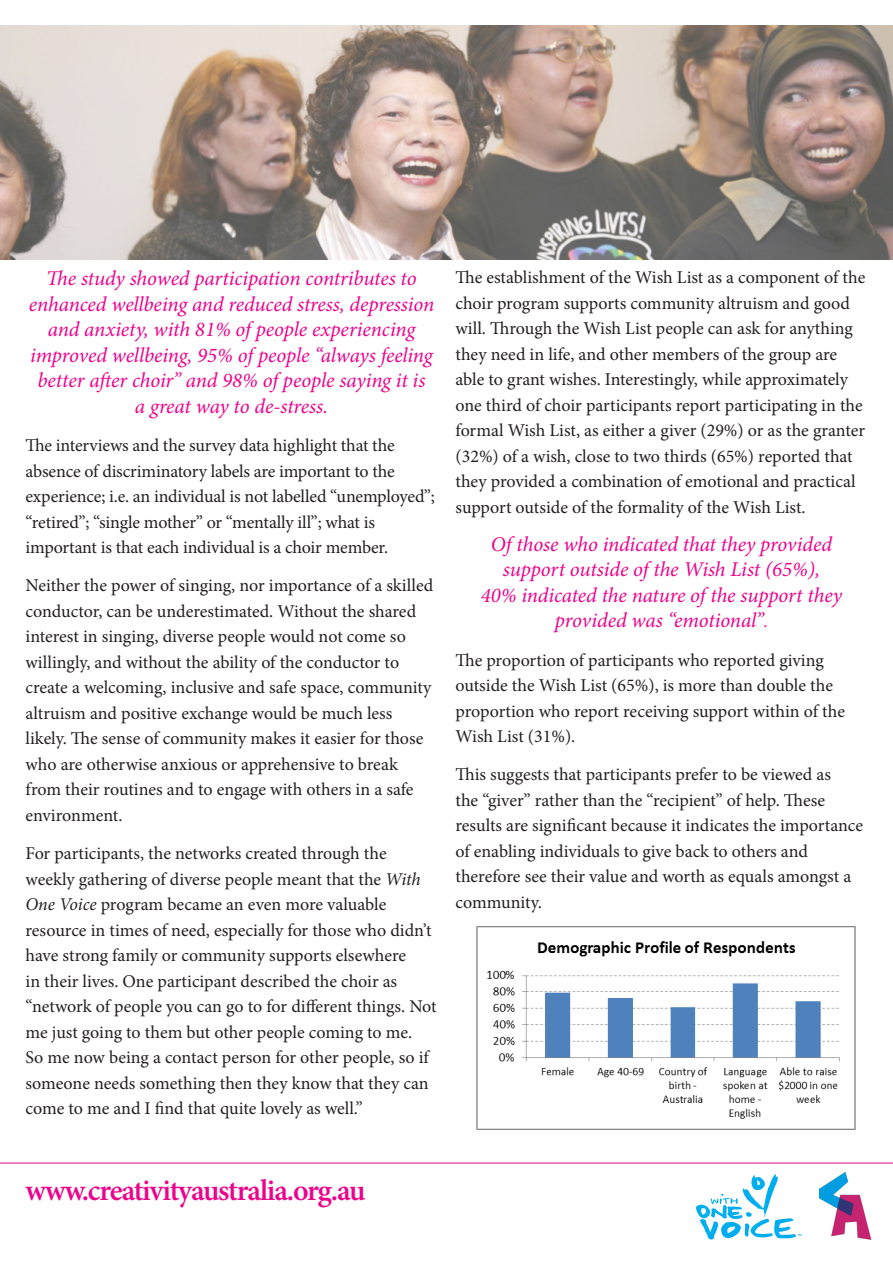
<style>
.page{position:relative;width:893px;height:1263px;background:#fff}
.page>*{position:absolute;margin:0;border:0;box-sizing:border-box;transform-origin:0 0}
.t1{font:600 30px "Minion Pro";letter-spacing:-.04em;color:#ed028c}
.t2{font:italic 21px/25.5px "Minion Pro";letter-spacing:-.01em;color:#ed028c;text-align:center}
.t3{font:18px/25.5px "Minion Pro";letter-spacing:-.005em;color:#231f20}
.s1{font-style:italic}
.s2{font-size:18px}
</style>
<div class="page">
<img style="left:0;top:26px;width:893px;height:233px">
<img style="left:820px;top:1172px;width:52px;height:68px">
<svg style="left:695px;top:1174px;width:106px;height:66px"></svg>
<hr style="left:0;top:1163px;width:893px;height:1px;background:#ed028c">
<img style="left:476px;top:926px;width:380px;height:204px">
<p class="t2" style="left:29px;top:266px;width:407px">The study showed participation contributes to enhanced wellbeing and reduced stress, depression and anxiety, with 81% of people experiencing improved wellbeing, 95% of people “always feeling better after choir” and 98% of people saying it is<br>a great way to de-stress.</p>
<p class="t3" style="left:26px;top:433px;width:411px">The interviews and the survey data highlight that the absence of discriminatory labels are important to the experience; i.e. an individual is not labelled “unemployed”; “retired”; “single mother” or “mentally ill”; what is important is that each individual is a choir member.</p>
<p class="t3" style="left:26px;top:573px;width:409px">Neither the power of singing, nor importance of a skilled conductor, can be underestimated. Without the shared interest in singing, diverse people would not come so willingly, and without the ability of the conductor to create a welcoming, inclusive and safe space, community altruism and positive exchange would be much less likely. The sense of community makes it easier for those who are otherwise anxious or apprehensive to break from their routines and to engage with others in a safe environment.</p>
<p class="t3" style="left:26px;top:841px;width:413px">For participants, the networks created through the weekly gathering of diverse people meant that the <span class="s1">With One Voice</span> program became an even more valuable resource in times of need, especially for those who didn’t have strong family or community supports elsewhere<br>in their lives. One participant described the choir as “network of people you can go to for different things. Not me just going to them but other people coming to me.<br>So me now being a contact person for other people, so if someone needs something then they know that they can come to me and I find that quite lovely as well.”</p>
<p class="t3" style="left:455px;top:265px;width:411px">The establishment of the Wish List as a component of the choir program supports community altruism and good will. Through the Wish List people can ask for anything they need in life, and other members of the group are able to grant wishes. Interestingly, while approximately one third of choir participants report participating in the formal Wish List, as either a giver (29%) or as the granter (32%) of a wish, close to two thirds (65%) reported that they provided a combination of emotional and practical support outside of the formality of the Wish List.</p>
<p class="t2" style="left:481px;top:531px;width:363px">Of those who indicated that they provided support outside of the Wish List (65%),<br>40% indicated the nature of the support they provided was “emotional”<span class="s2">.</span></p>
<p class="t3" style="left:455px;top:647px;width:391px">The proportion of participants who reported giving outside the Wish List (65%), is more than double the proportion who report receiving support within of the Wish List (31%).</p>
<p class="t3" style="left:455px;top:762px;width:409px">This suggests that participants prefer to be viewed as<br>the “giver” rather than the “recipient” of help. These results are significant because it indicates the importance of enabling individuals to give back to others and therefore see their value and worth as equals amongst a community.</p>
<p class="t1" style="left:26px;top:1169px;width:341px">www.creativityaustralia.org.au</p>
</div>
